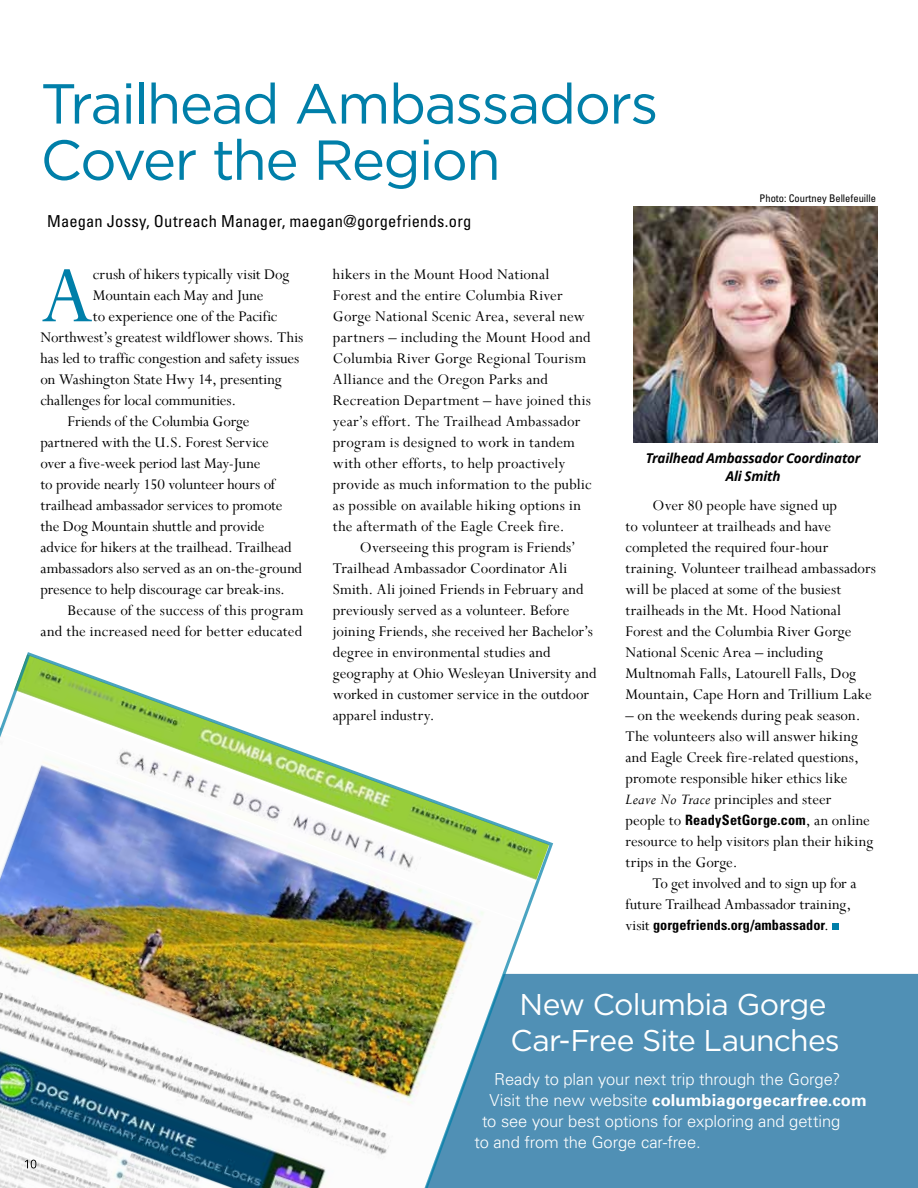
<style>
.page{position:relative;width:918px;height:1188px;background:#fff}
.page>*{position:absolute;margin:0;border:0;box-sizing:border-box;transform-origin:0 0}
.t1{font:89.85px "Perpetua";color:#007fa9}
.t2{font:56.25px/56.2px "Gotham";letter-spacing:-.03em;color:#007fa9}
.t3{font:30px/36px "Gotham";letter-spacing:-.025em;color:#fff;text-align:center}
.t4{font:16.5px/21px "Perpetua";letter-spacing:.005em;color:#000}
.t5{font:300 16.5px "Univers";letter-spacing:-.005em;color:#fff}
.t6{font:condensed 16.5px "Univers";letter-spacing:.01em;color:#000}
.t7{font:700 16.5px "Univers";letter-spacing:.01em;color:#fff}
.t8{font:16.5px "Perpetua";letter-spacing:-.015em;color:#000}
.t9{font:700 condensed 14.25px "Univers";color:#000}
.t10{font:italic 700 13.5px/18px "Open Sans";letter-spacing:-.02em;color:#000;text-align:center}
.t11{font:condensed 10.5px "Univers";color:#000}
.s1{font-style:italic}
.s2{font-family:"Univers";font-weight:700;font-stretch:condensed;font-size:14.25px}
.s3{font-family:"Perpetua";font-weight:400;font-stretch:normal;font-size:16.5px}
.s4{font-weight:300}
</style>
<div class="page">
<div style="left:555px;top:974px;width:363px;height:214px;background:#5090b5"></div>
<div style="left:832px;top:924px;width:7px;height:6px;background:#007fa9"></div>
<img style="left:633px;top:207px;width:245px;height:235px">
<img style="left:0;top:652px;width:555px;height:536px">
<svg style="left:0;top:1098px;width:260px;height:90px"></svg>
<h2 class="t2" style="left:40px;top:74px;width:619px">Trailhead Ambassadors<br>Cover the Region</h2>
<p class="t6" style="left:47px;top:211px;width:426px">Maegan Jossy, Outreach Manager, maegan@gorgefriends.org</p>
<p class="t11" style="left:760px;top:191px;width:118px">Photo: Courtney Bellefeuille</p>
<h1 class="t1" style="left:40px;top:239px;width:55px">A</h1>
<p class="t4" style="left:93px;top:264px;width:198px">crush of hikers typically visit Dog</p>
<p class="t4" style="left:93px;top:285px;width:172px">Mountain each May and June</p>
<p class="t4" style="left:93px;top:306px;width:186px">to experience one of the Pacific</p>
<p class="t4" style="left:40px;top:327px;width:264px">Northwest’s greatest wildflower shows. This</p>
<p class="t4" style="left:40px;top:348px;width:260px">has led to traffic congestion and safety issues</p>
<p class="t4" style="left:40px;top:369px;width:243px">on Washington State Hwy 14, presenting</p>
<p class="t4" style="left:40px;top:390px;width:197px">challenges for local communities.</p>
<p class="t4" style="left:67px;top:411px;width:184px">Friends of the Columbia Gorge</p>
<p class="t4" style="left:40px;top:432px;width:230px">partnered with the U.S. Forest Service</p>
<p class="t4" style="left:40px;top:453px;width:221px">over a five-week period last May-June</p>
<p class="t8" style="left:40px;top:474px;width:236px">to provide nearly 150 volunteer hours of</p>
<p class="t4" style="left:40px;top:495px;width:244px">trailhead ambassador services to promote</p>
<p class="t4" style="left:40px;top:516px;width:225px">the Dog Mountain shuttle and provide</p>
<p class="t4" style="left:40px;top:537px;width:253px">advice for hikers at the trailhead. Trailhead</p>
<p class="t4" style="left:40px;top:558px;width:263px">ambassadors also served as an on-the-ground</p>
<p class="t4" style="left:40px;top:579px;width:246px">presence to help discourage car break-ins.</p>
<p class="t4" style="left:67px;top:600px;width:238px">Because of the success of this program</p>
<p class="t4" style="left:40px;top:621px;width:263px">and the increased need for better educated</p>
<p class="t4" style="left:333px;top:264px;width:260px">hikers in the Mount Hood National Forest and the entire Columbia River Gorge National Scenic Area, several new partners – including the Mount Hood and Columbia River Gorge Regional Tourism Alliance and the Oregon Parks and Recreation Department – have joined this year’s effort. The Trailhead Ambassador program is designed to work in tandem with other efforts, to help proactively provide as much information to the public as possible on available hiking options in the aftermath of the Eagle Creek fire.</p>
<p class="t4" style="left:333px;top:537px;width:265px;text-indent:27px">Overseeing this program is Friends’ Trailhead Ambassador Coordinator Ali Smith. Ali joined Friends in February and previously served as a volunteer. Before joining Friends, she received her Bachelor’s degree in environmental studies and geography at Ohio Wesleyan University and worked in customer service in the outdoor apparel industry.</p>
<p class="t10" style="left:646px;top:449px;width:216px">Trailhead Ambassador Coordinator<br>Ali Smith</p>
<p class="t4" style="left:626px;top:494px;width:252px;text-indent:27px">Over 80 people have signed up<br>to volunteer at trailheads and have completed the required four-hour training. Volunteer trailhead ambassadors will be placed at some of the busiest trailheads in the Mt. Hood National Forest and the Columbia River Gorge National Scenic Area – including Multnomah Falls, Latourell Falls, Dog Mountain, Cape Horn and Trillium Lake</p>
<p class="t4" style="left:625px;top:704px;width:249px">– on the weekends during peak season.<br>The volunteers also will answer hiking and Eagle Creek fire-related questions, promote responsible hiker ethics like <span class="s1">Leave No Trace</span> principles and steer people to <span class="s2">ReadySetGorge.com</span>, an online resource to help visitors plan their hiking trips in the Gorge.</p>
<p class="t4" style="left:625px;top:872px;width:232px;text-indent:27px">To get involved and to sign up for a future Trailhead Ambassador training,</p>
<p class="t9" style="left:625px;top:916px;width:205px"><span class="s3">visit</span> gorgefriends.org/ambassador<span class="s3">.</span></p>
<h3 class="t3" style="left:511px;top:986px;width:331px">New Columbia Gorge<br>Car-Free Site Launches</h3>
<p class="t5" style="left:494px;top:1069px;width:348px">Ready to plan your next trip through the Gorge?</p>
<p class="t7" style="left:490px;top:1089px;width:379px"><span class="s4">Visit the new website</span> columbiagorgecarfree.com</p>
<p class="t5" style="left:482px;top:1111px;width:360px">to see your best options for exploring and getting</p>
<p class="t5" style="left:475px;top:1132px;width:228px">to and from the Gorge car-free.</p>
</div>
